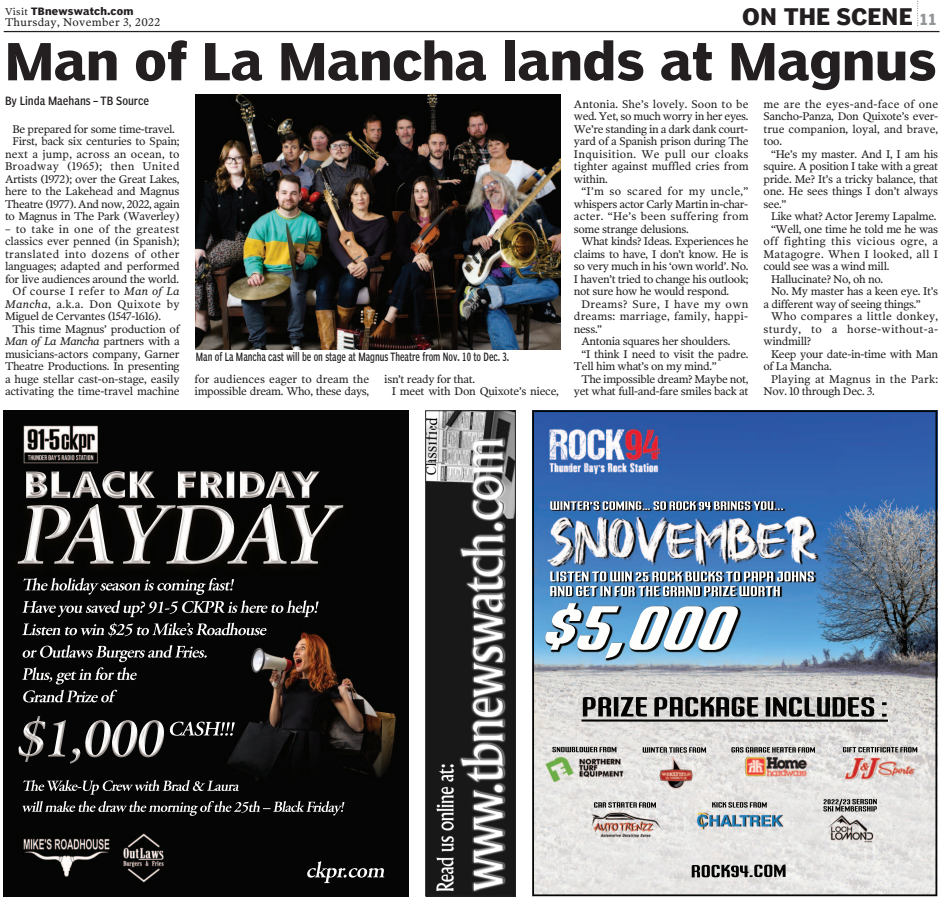
<style>
.page{position:relative;width:943px;height:900px;background:#fff}
.page>*{position:absolute;margin:0;border:0;box-sizing:border-box;transform-origin:0 0}
.t1{font:700 50px "Poynter Agate";color:#231f20}
.t2{font:700 22.5px "Poynter Agate";letter-spacing:.01em;color:#231f20}
.t3{font:11.25px/12.5px "Poynter Oldstyle Text";letter-spacing:-.03em;color:#231f20;text-align:justify}
.t4{font:11.25px "Poynter Agate Comp One";color:#231f20;scale:.8 1}
.t5{font:11.25px/12.5px "Poynter Oldstyle Text";letter-spacing:.02em;color:#231f20}
.t6{font:11.25px "Poynter Oldstyle Text";letter-spacing:.03em;color:#231f20}
.t7{font:11.25px "Poynter Agate Comp One";color:#231f20}
.t8{font:700 10px "Poynter Agate";letter-spacing:.03em;color:#231f20}
.s1{font-family:"Poynter Oldstyle Text";font-weight:400}
.s2{font-size:15px;color:#939598}
.s3{font-style:italic}
</style>
<div class="page">
<hr style="left:4px;top:31px;width:935px;height:1px;background:#231f20">
<svg style="left:917px;top:1px;width:1px;height:25px"></svg>
<img style="left:427px;top:413px;width:86px;height:481px">
<div style="left:425px;top:411px;width:90px;height:485px;border:1px solid #231f20"></div>
<img style="left:532px;top:410px;width:405px;height:486px">
<img style="left:550px;top:571px;width:98px;height:10px">
<img style="left:550px;top:501px;width:84px;height:9px">
<img style="left:545px;top:603px;width:193px;height:55px">
<img style="left:583px;top:697px;width:161px;height:20px">
<img style="left:843px;top:747px;width:52px;height:5px">
<img style="left:594px;top:802px;width:43px;height:6px">
<img style="left:712px;top:802px;width:45px;height:6px">
<img style="left:692px;top:865px;width:80px;height:12px">
<img style="left:643px;top:747px;width:53px;height:6px">
<img style="left:823px;top:799px;width:32px;height:7px">
<img style="left:552px;top:747px;width:41px;height:5px">
<img style="left:731px;top:747px;width:35px;height:6px">
<img style="left:4px;top:410px;width:405px;height:486px">
<img style="left:26px;top:471px;width:294px;height:27px">
<img style="left:17px;top:504px;width:326px;height:60px">
<img style="left:23px;top:578px;width:60px;height:13px">
<img style="left:22px;top:601px;width:52px;height:16px">
<img style="left:275px;top:600px;width:44px;height:17px">
<img style="left:22px;top:624px;width:55px;height:11px">
<svg style="left:260px;top:628px;width:7px;height:7px"></svg>
<img style="left:22px;top:645px;width:67px;height:13px">
<img style="left:22px;top:667px;width:54px;height:18px">
<img style="left:23px;top:690px;width:54px;height:13px">
<img style="left:23px;top:780px;width:42px;height:11px">
<img style="left:22px;top:801px;width:41px;height:11px">
<img style="left:234px;top:801px;width:57px;height:12px">
<img style="left:170px;top:722px;width:65px;height:14px">
<img style="left:18px;top:716px;width:147px;height:48px">
<img style="left:307px;top:861px;width:77px;height:22px">
<img style="left:195px;top:94px;width:365px;height:255px">
<p class="t8" style="left:5px;top:7px;width:130px"><span class="s1">Visit</span> TBnewswatch.com</p>
<p class="t6" style="left:5px;top:16px;width:157px">Thursday, November 3, 2022</p>
<p class="t2" style="left:742px;top:7px;width:196px">ON THE SCENE <span class="s2">11</span></p>
<p class="t1" style="left:5px;top:40px;width:933px">Man of La Mancha lands at Magnus</p>
<p class="t7" style="left:5px;top:96px;width:146px">By Linda Maehans – TB Source</p>
<p class="t3" style="left:12px;top:122px;width:164px">Be prepared for some time-travel.</p>
<p class="t3" style="left:5px;top:135px;width:176px;text-indent:7px">First, back six centuries to Spain; next a jump, across an ocean, to Broadway (1965); then United Artists (1972); over the Great Lakes, here to the Lakehead and Magnus Theatre (1977). And now, 2022, again to Magnus in The Park (Waverley)</p>
<p class="t3" style="left:5px;top:222px;width:176px">– to take in one of the greatest classics ever penned (in Spanish); translated into dozens of other languages; adapted and performed for live audiences around the world.</p>
<p class="t3" style="left:5px;top:285px;width:176px;text-indent:7px">Of course I refer to <span class="s3">Man of La Mancha</span>, a.k.a. Don Quixote by Miguel de Cervantes (1547-1616).</p>
<p class="t3" style="left:5px;top:322px;width:176px;text-indent:7px">This time Magnus’ production of <span class="s3">Man of La Mancha</span> partners with a musicians-actors company, Garner Theatre Productions. In presenting a huge stellar cast-on-stage, easily activating the time-travel machine</p>
<p class="t4" style="left:196px;top:352px;width:393px">Man of La Mancha cast will be on stage at Magnus Theatre from Nov. 10 to Dec. 3.</p>
<p class="t3" style="left:195px;top:372px;width:176px">for audiences eager to dream the impossible dream. Who, these days,</p>
<p class="t3" style="left:384px;top:372px;width:92px">isn’t ready for that.</p>
<p class="t3" style="left:392px;top:385px;width:169px">I meet with Don Quixote’s niece,</p>
<p class="t3" style="left:574px;top:97px;width:176px">Antonia. She’s lovely. Soon to be wed. Yet, so much worry in her eyes.<br>We’re standing in a dark dank court&shy;yard of a Spanish prison during The Inquisition. We pull our cloaks tighter against muffled cries from within.</p>
<p class="t3" style="left:574px;top:185px;width:176px;text-indent:7px">“I’m so scared for my uncle,” whispers actor Carly Martin in-char&shy;acter. “He’s been suffering from some strange delusions.</p>
<p class="t3" style="left:574px;top:235px;width:176px;text-indent:7px">What kinds? Ideas. Experiences he claims to have, I don’t know. He is so very much in his ‘own world’. No.<br>I haven’t tried to change his outlook; not sure how he would respond.</p>
<p class="t3" style="left:574px;top:297px;width:176px;text-indent:7px">Dreams? Sure, I have my own dreams: marriage, family, happi&shy;ness.”</p>
<p class="t3" style="left:581px;top:335px;width:151px">Antonia squares her shoulders.</p>
<p class="t3" style="left:574px;top:347px;width:176px;text-indent:7px">“I think I need to visit the padre.<br>Tell him what’s on my mind.”</p>
<p class="t3" style="left:574px;top:372px;width:176px;text-align:right">The impossible dream? Maybe not, yet what full-and-fare smiles back at</p>
<p class="t3" style="left:763px;top:97px;width:176px">me are the eyes-and-face of one Sancho-Panza, Don Quixote’s ever&shy;true companion, loyal, and brave, too.</p>
<p class="t3" style="left:763px;top:147px;width:176px;text-indent:7px">“He’s my master. And I, I am his squire. A position I take with a great pride. Me? It’s a tricky balance, that one. He sees things I don’t always see.”</p>
<p class="t3" style="left:771px;top:210px;width:167px">Like what? Actor Jeremy Lapalme.</p>
<p class="t3" style="left:763px;top:222px;width:176px;text-indent:7px">“Well, one time he told me he was off fighting this vicious ogre, a Matagogre. When I looked, all I could see was a wind mill.</p>
<p class="t3" style="left:771px;top:272px;width:114px">Hallucinate? No, oh no.</p>
<p class="t3" style="left:763px;top:285px;width:176px;text-indent:7px">No. My master has a keen eye. It’s a different way of seeing things.”</p>
<p class="t3" style="left:763px;top:310px;width:176px;text-indent:7px">Who compares a little donkey, sturdy, to a horse-without-a&shy;windmill?</p>
<p class="t3" style="left:763px;top:347px;width:176px;text-indent:7px">Keep your date-in-time with Man of La Mancha.</p>
<p class="t5" style="left:763px;top:372px;width:176px;text-indent:7px">Playing at Magnus in the Park:<br>Nov. 10 through Dec. 3.</p>
</div>
